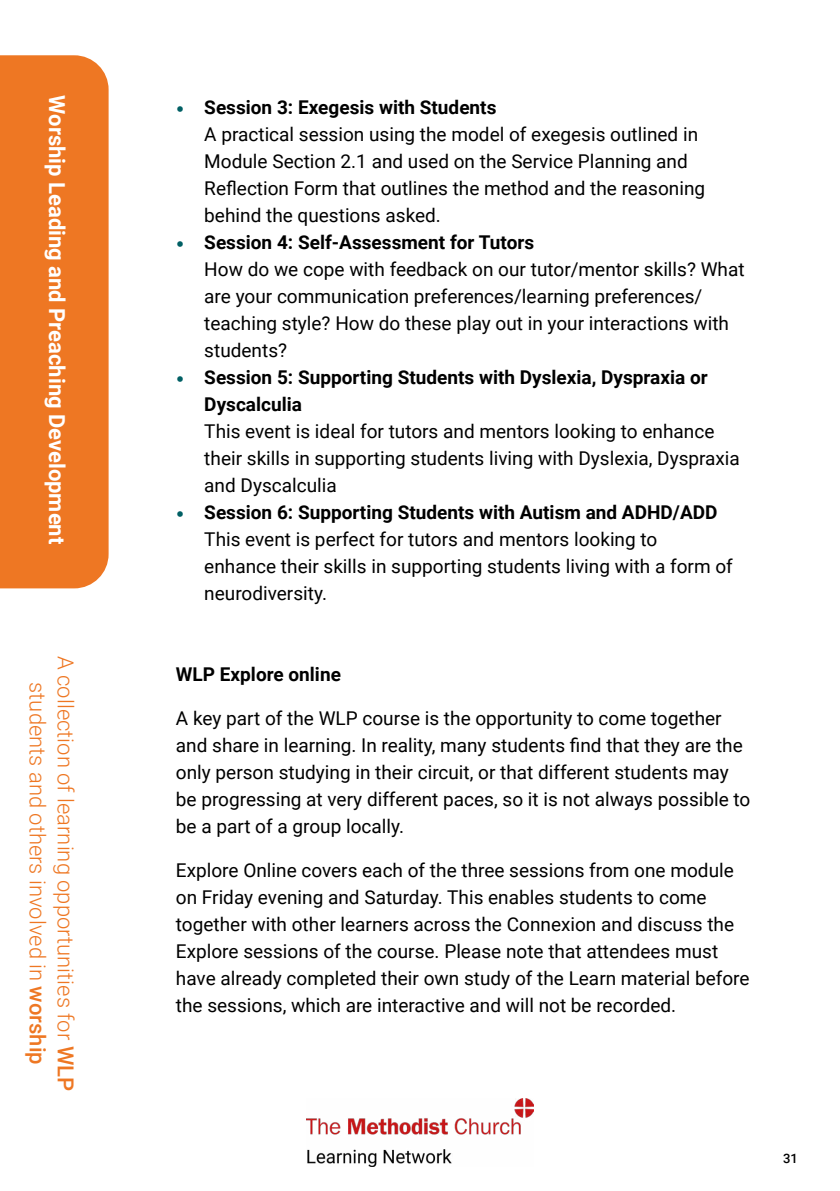
<style>
.page{position:relative;width:840px;height:1191px;background:#fff}
.page>*{position:absolute;margin:0;border:0;box-sizing:border-box;transform-origin:0 0}
.t1{font:300 22px/28px "Roboto";color:#ee7723;text-align:center}
.t2{font:700 22px "Roboto";color:#fff}
.t3{font:19px/27px "Roboto";color:#000}
.t4{font:700 19px/27px "Roboto";color:#000}
.t5{font:500 13px "Roboto";color:#000}
.s1{font-weight:500}
</style>
<div class="page">
<img style="left:306px;top:1098px;width:227px;height:68px">
<div style="left:0;top:55px;width:108px;height:533px;background:#ee7723"></div>
<p class="t2" style="left:72px;top:95px;width:450px;rotate:90deg">Worship Leading and Preaching Development</p>
<p class="t1" style="left:80px;top:656px;width:436px;rotate:90deg">A collection of learning opportunities for <span class="s1">WLP </span>students and others involved in <span class="s1">worship</span></p>
<p class="t4" style="left:204px;top:93px;width:293px">Session 3: Exegesis with Students</p>
<p class="t3" style="left:204px;top:120px;width:502px">A practical session using the model of exegesis outlined in Module Section 2.1 and used on the Service Planning and Reflection Form that outlines the method and the reasoning behind the questions asked.</p>
<p class="t4" style="left:204px;top:228px;width:331px">Session 4: Self-Assessment for Tutors</p>
<p class="t3" style="left:204px;top:255px;width:541px">How do we cope with feedback on our tutor/mentor skills? What are your communication preferences/learning preferences/ teaching style? How do these play out in your interactions with students?</p>
<p class="t4" style="left:204px;top:363px;width:504px">Session 5: Supporting Students with Dyslexia, Dyspraxia or<br>Dyscalculia</p>
<p class="t3" style="left:204px;top:417px;width:537px">This event is ideal for tutors and mentors looking to enhance their skills in supporting students living with Dyslexia, Dyspraxia and Dyscalculia</p>
<p class="t4" style="left:204px;top:498px;width:514px">Session 6: Supporting Students with Autism and ADHD/ADD</p>
<p class="t3" style="left:204px;top:525px;width:529px">This event is perfect for tutors and mentors looking to enhance their skills in supporting students living with a form of neurodiversity.</p>
<p class="t4" style="left:176px;top:660px;width:166px">WLP Explore online</p>
<p class="t3" style="left:176px;top:704px;width:575px">A key part of the WLP course is the opportunity to come together and share in learning. In reality, many students find that they are the only person studying in their circuit, or that different students may be progressing at very different paces, so it is not always possible to be a part of a group locally.</p>
<p class="t3" style="left:176px;top:856px;width:574px">Explore Online covers each of the three sessions from one module on Friday evening and Saturday. This enables students to come together with other learners across the Connexion and discuss the Explore sessions of the course. Please note that attendees must have already completed their own study of the Learn material before the sessions, which are interactive and will not be recorded.</p>
<p class="t5" style="left:782px;top:1148px;width:16px">31</p>
</div>
